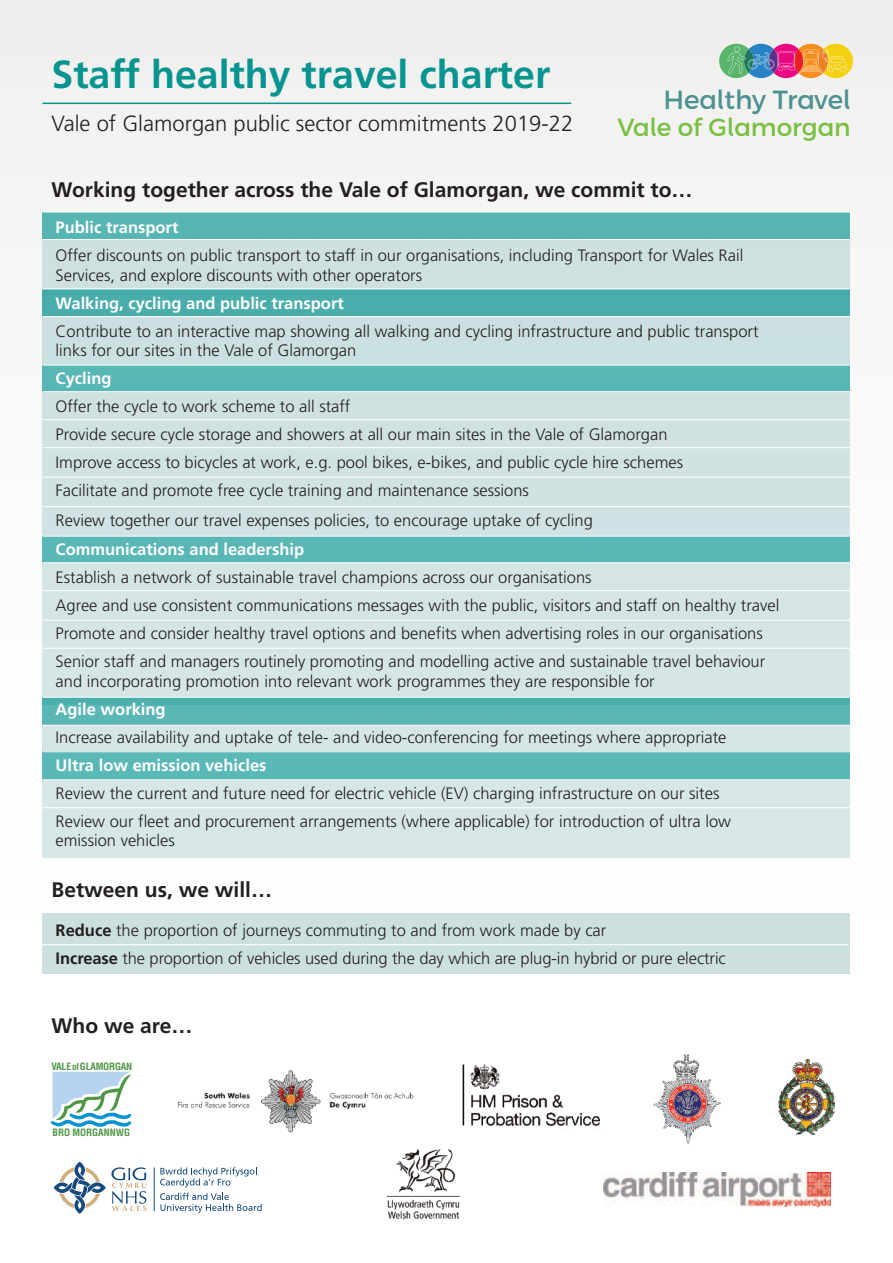
<style>
.page{position:relative;width:893px;height:1263px;background:#fff}
.page>*{position:absolute;margin:0;border:0;box-sizing:border-box;transform-origin:0 0}
.t1{font:700 39.15px "Frutiger";color:#069491}
.t2{font:26.25px "Cymraeg Alternates";color:#4d9190}
.t3{font:24.75px "Cymraeg Alternates";color:#77c042}
.t4{font:300 21.9px "Frutiger";color:#231f20}
.t5{font:700 21px "Frutiger";color:#231f20}
.t6{font:300 16.5px/28px "Frutiger";color:#231f20}
.t7{font:700 16.5px "Frutiger";color:#fff}
.t8{font:700 condensed 9.9px "Helvetica";letter-spacing:-.02em;color:#509745}
.t9{font:700 condensed 9.9px "Helvetica";color:#509745}
.s1{font-weight:700}
.s2{font-size:9.15px}
</style>
<div class="page">
<img style="left:178px;top:1070px;width:236px;height:63px">
<div style="left:0;top:0;width:893px;height:985px;background:#f3f3f3"></div>
<div style="left:43px;top:289px;width:807px;height:76px;background:#cbe0e0"></div>
<div style="left:43px;top:212px;width:807px;height:27px;background:#57b5b2"></div>
<div style="left:43px;top:239px;width:807px;height:56px;background:#cee0df"></div>
<div style="left:43px;top:289px;width:807px;height:27px;background:#49adab"></div>
<div style="left:43px;top:365px;width:807px;height:27px;background:#58b6b4"></div>
<div style="left:43px;top:392px;width:807px;height:144px;background:#d0e2e2"></div>
<div style="left:43px;top:536px;width:807px;height:27px;background:#59b7b5"></div>
<div style="left:43px;top:563px;width:807px;height:141px;background:#d5e5e5"></div>
<div style="left:43px;top:697px;width:807px;height:28px;background:#069491;opacity:.66"></div>
<div style="left:43px;top:725px;width:807px;height:27px;background:#d6e6e6"></div>
<div style="left:43px;top:752px;width:807px;height:28px;background:#5ab8b6"></div>
<div style="left:43px;top:780px;width:807px;height:77px;background:#d7e6e6"></div>
<div style="left:43px;top:913px;width:807px;height:60px;background:#cde0e0"></div>
<svg style="left:719px;top:44px;width:134px;height:34px;background:#b49877"></svg>
<hr style="left:43px;top:419px;width:807px;height:1px;background:#fff">
<hr style="left:43px;top:391px;width:807px;height:1px;background:#fff">
<hr style="left:43px;top:365px;width:807px;height:1px;background:#fff">
<hr style="left:43px;top:316px;width:807px;height:1px;background:#fff">
<hr style="left:43px;top:289px;width:807px;height:1px;background:#fff">
<hr style="left:43px;top:239px;width:807px;height:1px;background:#fff">
<hr style="left:43px;top:212px;width:807px;height:1px;background:#fff">
<hr style="left:43px;top:447px;width:807px;height:1px;background:#fff">
<hr style="left:43px;top:477px;width:807px;height:1px;background:#fff">
<hr style="left:41px;top:944px;width:808px;height:1px;background:#fff">
<hr style="left:43px;top:506px;width:807px;height:1px;background:#fff">
<hr style="left:43px;top:536px;width:807px;height:1px;background:#fff">
<hr style="left:43px;top:562px;width:807px;height:1px;background:#fff">
<hr style="left:43px;top:590px;width:807px;height:1px;background:#fff">
<hr style="left:43px;top:620px;width:807px;height:1px;background:#fff">
<hr style="left:43px;top:648px;width:807px;height:1px;background:#fff">
<hr style="left:43px;top:697px;width:807px;height:1px;background:#fff">
<hr style="left:43px;top:725px;width:807px;height:1px;background:#fff">
<hr style="left:43px;top:751px;width:807px;height:1px;background:#fff">
<hr style="left:43px;top:779px;width:807px;height:1px;background:#fff">
<hr style="left:43px;top:807px;width:807px;height:1px;background:#fff">
<img style="left:653px;top:1054px;width:68px;height:90px">
<img style="left:462px;top:1064px;width:138px;height:63px">
<svg style="left:54px;top:1161px;width:92px;height:53px"></svg>
<hr style="left:154px;top:1167px;width:1px;height:44px;background:#154a7d">
<svg style="left:160px;top:1167px;width:97px;height:20px"></svg>
<svg style="left:160px;top:1193px;width:102px;height:20px"></svg>
<img style="left:604px;top:1172px;width:226px;height:35px">
<svg style="left:50px;top:1072px;width:82px;height:55px"></svg>
<img style="left:779px;top:1059px;width:55px;height:76px">
<hr style="left:43px;top:103px;width:528px;height:1px;background:#069491">
<img style="left:386px;top:1149px;width:75px;height:70px">
<h1 class="t1" style="left:52px;top:59px;width:500px">Staff healthy travel charter</h1>
<h3 class="t4" style="left:52px;top:115px;width:523px">Vale of Glamorgan public sector commitments 2019-22</h3>
<h2 class="t2" style="left:663px;top:89px;width:189px">Healthy Travel</h2>
<h3 class="t3" style="left:617px;top:117px;width:235px">Vale of Glamorgan</h3>
<p class="t5" style="left:52px;top:181px;width:643px">Working together across the Vale of Glamorgan, we commit to…</p>
<p class="t7" style="left:56px;top:221px;width:124px">Public transport</p>
<p class="t6" style="left:56px;top:247px;width:689px;line-height:19.5px">Offer discounts on public transport to staff in our organisations, including Transport for Wales Rail<br>Services, and explore discounts with other operators</p>
<p class="t7" style="left:56px;top:296px;width:290px">Walking, cycling and public transport</p>
<p class="t6" style="left:56px;top:322px;width:704px;line-height:19.5px">Contribute to an interactive map showing all walking and cycling infrastructure and public transport links for our sites in the Vale of Glamorgan</p>
<p class="t7" style="left:56px;top:372px;width:57px">Cycling</p>
<p class="t6" style="left:56px;top:394px;width:629px">Offer the cycle to work scheme to all staff<br>Provide secure cycle storage and showers at all our main sites in the Vale of Glamorgan Improve access to bicycles at work, e.g. pool bikes, e-bikes, and public cycle hire schemes Facilitate and promote free cycle training and maintenance sessions</p>
<p class="t6" style="left:56px;top:507px;width:539px">Review together our travel expenses policies, to encourage uptake of cycling</p>
<p class="t7" style="left:56px;top:543px;width:250px">Communications and leadership</p>
<p class="t6" style="left:56px;top:565px;width:725px">Establish a network of sustainable travel champions across our organisations<br>Agree and use consistent communications messages with the public, visitors and staff on healthy travel Promote and consider healthy travel options and benefits when advertising roles in our organisations Senior staff and managers routinely promoting and modelling active and sustainable travel behaviour</p>
<p class="t6" style="left:56px;top:668px;width:601px">and incorporating promotion into relevant work programmes they are responsible for</p>
<p class="t7" style="left:56px;top:702px;width:112px">Agile working</p>
<p class="t6" style="left:56px;top:724px;width:672px">Increase availability and uptake of tele- and video-conferencing for meetings where appropriate</p>
<p class="t7" style="left:56px;top:758px;width:212px">Ultra low emission vehicles</p>
<p class="t6" style="left:56px;top:780px;width:677px">Review the current and future need for electric vehicle (EV) charging infrastructure on our sites<br>Review our fleet and procurement arrangements (where applicable) for introduction of ultra low</p>
<p class="t6" style="left:56px;top:828px;width:121px">emission vehicles</p>
<p class="t5" style="left:52px;top:881px;width:222px">Between us, we will…</p>
<p class="t6" style="left:56px;top:917px;width:672px"><span class="s1">Reduce</span> the proportion of journeys commuting to and from work made by car<br><span class="s1">Increase</span> the proportion of vehicles used during the day which are plug-in hybrid or pure electric</p>
<p class="t5" style="left:52px;top:1017px;width:142px">Who we are…</p>
<p class="t8" style="left:51px;top:1062px;width:82px">VALE <span class="s2">of</span> GLAMORGAN</p>
<p class="t9" style="left:53px;top:1129px;width:79px">BRO MORGANNWG</p>
</div>
